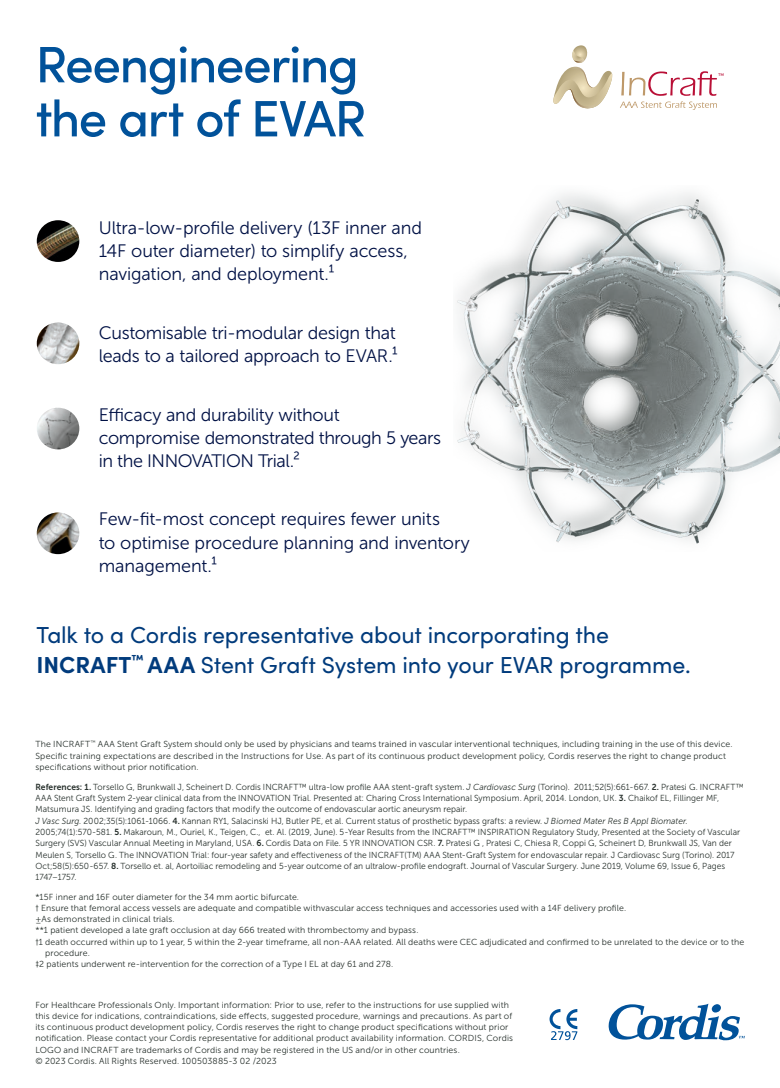
<style>
.page{position:relative;width:780px;height:1088px;background:#fff}
.page>*{position:absolute;margin:0;border:0;box-sizing:border-box;transform-origin:0 0}
.t1{font:500 51.25px/54.1px "Sofia Pro";letter-spacing:-.035em;color:#01529a}
.t2{font:23.12px/29.9px "Sofia Pro";letter-spacing:-.005em;color:#013b7c}
.t3{font:18px/23.1px "Museo Sans 300";letter-spacing:-.015em;color:#001145}
.t4{font:10.25px "Apex New";color:#b90f36}
.t5{font:8.75px/11.2px "Museo Sans 300";letter-spacing:.01em;color:#27302c}
.s1{font-weight:700}
.s2{font-family:"Museo Sans 700"}
.s3{font-style:italic}
</style>
<div class="page">
<img style="left:457px;top:192px;width:323px;height:352px">
<img style="left:37px;top:512px;width:42px;height:42px">
<img style="left:37px;top:220px;width:42px;height:42px">
<img style="left:37px;top:322px;width:42px;height:42px">
<img style="left:37px;top:408px;width:42px;height:41px">
<svg style="left:620px;top:71px;width:96px;height:39px"></svg>
<svg style="left:553px;top:45px;width:60px;height:64px"></svg>
<svg style="left:608px;top:1003px;width:137px;height:37px"></svg>
<svg style="left:549px;top:1009px;width:28px;height:31px"></svg>
<h1 class="t1" style="left:35px;top:34px;width:332px">Reengineering the art of EVAR</h1>
<p class="t4" style="left:718px;top:70px;width:7px">™</p>
<h3 class="t3" style="left:99px;top:216px;width:325px">Ultra-low-profile delivery (13F inner and<br>14F outer diameter) to simplify access, navigation, and deployment.1</h3>
<h3 class="t3" style="left:99px;top:321px;width:301px">Customisable tri-modular design that leads to a tailored approach to EVAR.1</h3>
<h3 class="t3" style="left:99px;top:403px;width:344px">Efficacy and durability without compromise demonstrated through 5 years in the INNOVATION Trial.2</h3>
<h3 class="t3" style="left:99px;top:508px;width:372px">Few-fit-most concept requires fewer units<br>to optimise procedure planning and inventory management.1</h3>
<h2 class="t2" style="left:36px;top:618px;width:656px">Talk to a Cordis representative about incorporating the<br><span class="s1">INCRAFT</span><sup>™</sup> <span class="s1">AAA</span> Stent Graft System into your EVAR programme.</h2>
<p class="t5" style="left:35px;top:739px;width:698px">The INCRAFT<sup>™</sup> AAA Stent Graft System should only be used by physicians and teams trained in vascular interventional techniques, including training in the use of this device.<br>Specific training expectations are described in the Instructions for Use. As part of its continuous product development policy, Cordis reserves the right to change product specifications without prior notification.</p>
<p class="t5" style="left:35px;top:781px;width:709px"><span class="s2">References: 1.</span> Torsello G, Brunkwall J, Scheinert D. Cordis INCRAFT™ ultra-low profile AAA stent-graft system. <span class="s3">J Cardiovasc Surg</span> (Torino). 2011;52(5):661-667. <span class="s2">2.</span> Pratesi G. INCRAFT™ AAA Stent Graft System 2-year clinical data from the INNOVATION Trial. Presented at: Charing Cross International Symposium. April, 2014. London, UK. <span class="s2">3.</span> Chaikof EL, Fillinger MF, Matsumura JS. Identifying and grading factors that modify the outcome of endovascular aortic aneurysm repair.<br><span class="s3">J Vasc Surg.</span> 2002;35(5):1061-1066. <span class="s2">4.</span> Kannan RY1, Salacinski HJ, Butler PE, et al. Current status of prosthetic bypass grafts: a review. <span class="s3">J Biomed Mater Res B Appl Biomater.<br></span>2005;74(1):570-581. <span class="s2">5.</span> Makaroun, M., Ouriel, K., Teigen, C., et. Al. (2019, June). 5-Year Results from the INCRAFT™ INSPIRATION Regulatory Study, Presented at the Society of Vascular Surgery (SVS) Vascular Annual Meeting in Maryland, USA. <span class="s2">6.</span> Cordis Data on File. 5 YR INNOVATION CSR. <span class="s2">7.</span> Pratesi G , Pratesi C, Chiesa R, Coppi G, Scheinert D, Brunkwall JS, Van der Meulen S, Torsello G. The INNOVATION Trial: four-year safety and effectiveness of the INCRAFT(TM) AAA Stent-Graft System for endovascular repair. J Cardiovasc Surg (Torino). 2017<br>Oct;58(5):650-657. <span class="s2">8.</span> Torsello et. al, Aortoiliac remodeling and 5-year outcome of an ultralow-profile endograft. Journal of Vascular Surgery. June 2019, Volume 69, Issue 6, Pages 1747–1757.</p>
<p class="t5" style="left:35px;top:891px;width:265px">* 15F inner and 16F outer diameter for the 34 mm aortic bifurcate.</p>
<p class="t5" style="left:35px;top:902px;width:592px">† Ensure that femoral access vessels are adequate and compatible withvascular access techniques and accessories used with a 14F delivery profile.</p>
<p class="t5" style="left:35px;top:913px;width:141px">± As demonstrated in clinical trials.</p>
<p class="t5" style="left:35px;top:925px;width:384px">** 1 patient developed a late graft occlusion at day 666 treated with thrombectomy and bypass.</p>
<p class="t5" style="left:35px;top:936px;width:710px">† 1 death occurred within up to 1 year, 5 within the 2-year timeframe, all non-AAA related. All deaths were CEC adjudicated and confirmed to be unrelated to the device or to the</p>
<p class="t5" style="left:45px;top:947px;width:46px">procedure.</p>
<p class="t5" style="left:35px;top:958px;width:359px">‡ 2 patients underwent re-intervention for the correction of a Type I EL at day 61 and 278.</p>
<p class="t5" style="left:35px;top:999px;width:479px">For Healthcare Professionals Only. Important information: Prior to use, refer to the instructions for use supplied with this device for indications, contraindications, side effects, suggested procedure, warnings and precautions. As part of its continuous product development policy, Cordis reserves the right to change product specifications without prior notification. Please contact your Cordis representative for additional product availability information. CORDIS, Cordis LOGO and INCRAFT are trademarks of Cordis and may be registered in the US and/or in other countries.<br>© 2023 Cordis. All Rights Reserved. 100503885-3 02 /2023</p>
</div>
